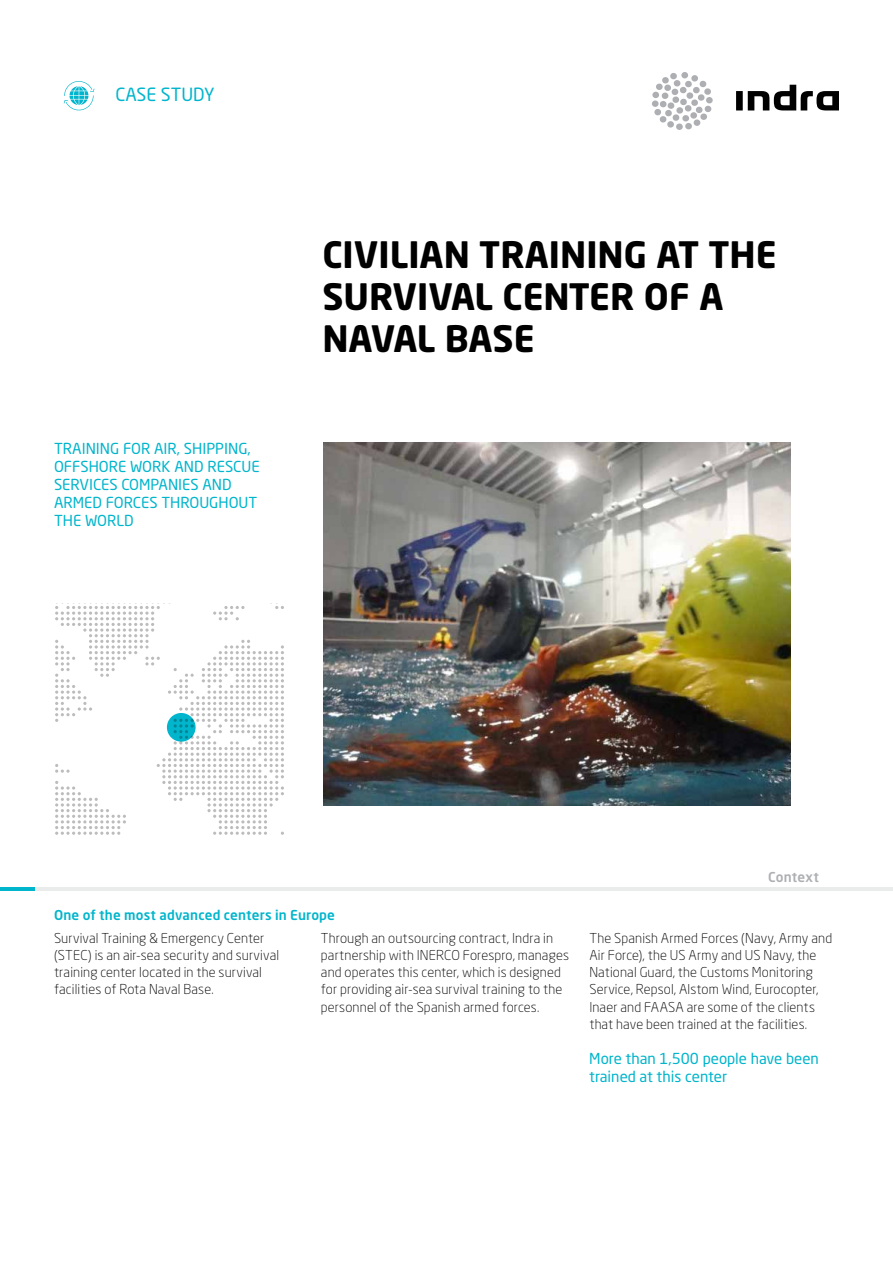
<style>
.page{position:relative;width:893px;height:1263px;background:#fff}
.page>*{position:absolute;margin:0;border:0;box-sizing:border-box;transform-origin:0 0}
.t1{font:700 36px/42px "Neo Sans Std";color:#000}
.t2{font:18px "Neo Sans Std";color:#00b5cc}
.t3{font:15px/18px "Neo Sans Std";color:#00b5cc}
.t4{font:300 13.5px/17.2px "Neo Sans Std";letter-spacing:.01em;color:#000}
.t5{font:500 13.5px "Neo Sans Std";letter-spacing:.01em;color:#00b5cc}
.t6{font:500 13.5px "Neo Sans Std";letter-spacing:.01em;color:#adafb2}
</style>
<div class="page">
<hr style="left:9px;top:887px;width:884px;height:4px;background:#eaebeb">
<hr style="left:0;top:887px;width:34px;height:4px;background:#00b5cc">
<svg style="left:736px;top:85px;width:103px;height:25px"></svg>
<svg style="left:652px;top:72px;width:61px;height:58px"></svg>
<svg style="left:55px;top:606px;width:229px;height:229px"></svg>
<svg style="left:167px;top:713px;width:29px;height:29px"></svg>
<img style="left:323px;top:442px;width:468px;height:363px">
<svg style="left:64px;top:81px;width:30px;height:29px"></svg>
<h2 class="t2" style="left:116px;top:84px;width:101px">case study</h2>
<p class="t3" style="left:54px;top:439px;width:198px">TRAINING FOR AIR, SHIPPING,<br>OFFSHORE WORK AND RESCUE<br>SERVICES</p>
<p class="t3" style="left:54px;top:475px;width:177px;text-indent:67px">COMPANIES AND<br>ARMED FORCES</p>
<p class="t3" style="left:161px;top:493px;width:87px">THROUGHOUT</p>
<p class="t3" style="left:54px;top:511px;width:79px">THE WORLD</p>
<h1 class="t1" style="left:322px;top:232px;width:456px">CIVILIAN TRAINING AT THE<br>SURVIVAL CENTER OF A<br>NAVAL BASE</h1>
<p class="t6" style="left:768px;top:868px;width:52px">Context</p>
<p class="t5" style="left:54px;top:906px;width:283px">One of the most advanced centers in Europe</p>
<p class="t4" style="left:321px;top:929px;width:234px">Through an outsourcing contract, Indra in partnership with Inerc</p>
<p class="t4" style="left:54px;top:929px;width:227px">Survival Training &amp; Emergency Center (STEC) is an air-sea security and survival training center located in the survival facilities of Rota Naval Base.</p>
<p class="t4" style="left:321px;top:946px;width:250px;text-indent:130px">o Forespro, manages and operates this center, which is designed for providing air-sea survival training to the personnel of the Spanish armed forces.</p>
<p class="t4" style="left:589px;top:929px;width:244px">The Spanish Armed Forces (Navy, Army and Air Force), the US Army and US Navy, the National Guard, the Customs Monitoring Service, Repsol, Alstom Wind, Eurocopter, Inaer and FAASA are some of the clients that have been trained at the facilities.</p>
<p class="t3" style="left:589px;top:1049px;width:231px">More than 1,500 people have been trained at this center</p>
</div>
